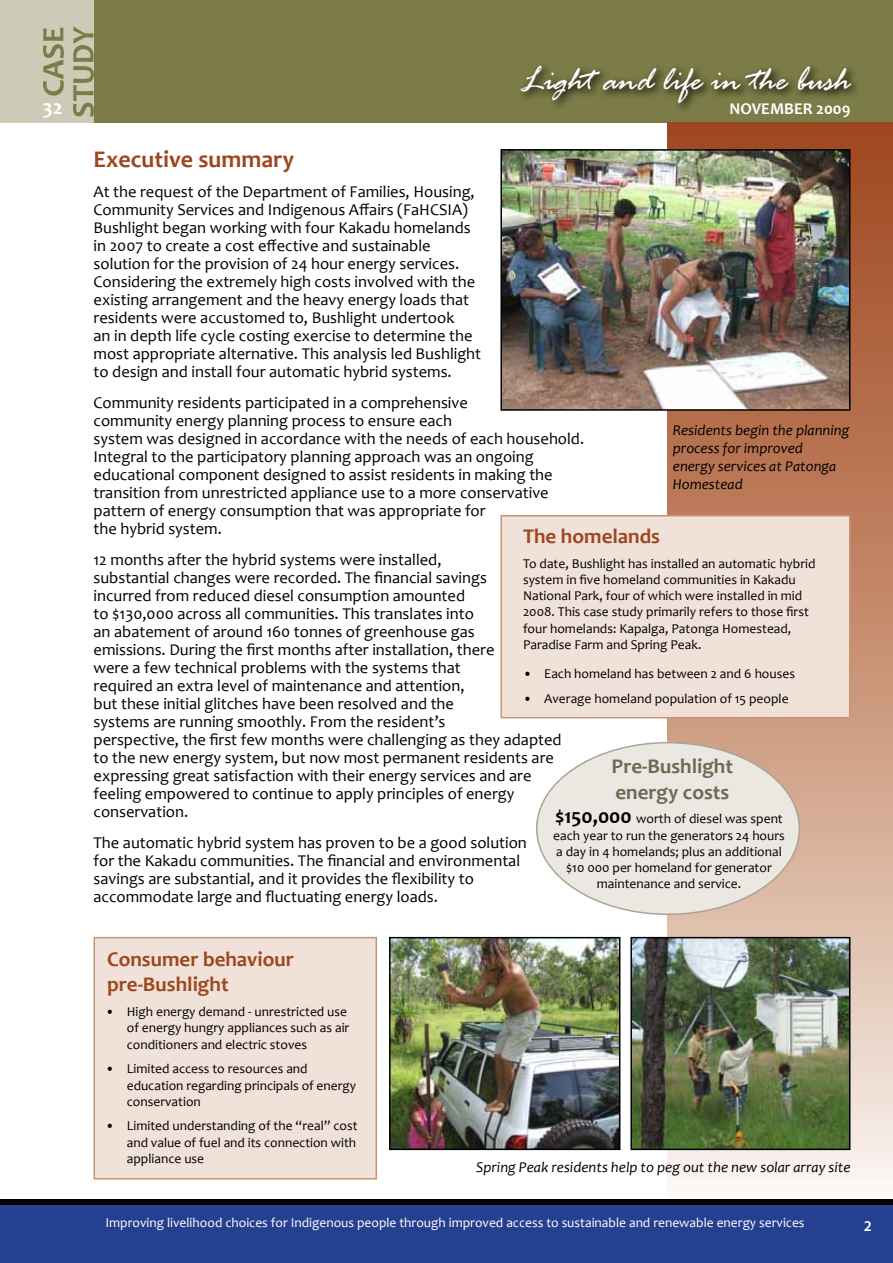
<style>
.page{position:relative;width:893px;height:1263px;background:#fff}
.page>*{position:absolute;margin:0;border:0;box-sizing:border-box;transform-origin:0 0}
.t1{font:italic 36px "Rage";color:#fff}
.t2{font:700 24px "Candara";color:#9d4720}
.t3{font:700 21px/25.2px "Candara";color:#9d4720}
.t4{font:700 21px/25.2px "Candara";color:#6c6a53}
.t5{font:700 21px "Candara";color:#fff}
.t6{font:16.5px/18px "Candara";color:#000}
.t7{font:700 16.5px "Candara";color:#fff}
.t8{font:italic 15px/18px "Candara";color:#000}
.t9{font:600 15px "Myriad Pro";color:#fff}
.t10{font:13.5px/16.2px "Candara";color:#000}
.t11{font:13.5px "Candara";color:#fff}
.s1{font-weight:700;font-size:21px}
</style>
<div class="page">
<div style="left:81px;top:0;width:812px;height:123px;background:#7c7c48"></div>
<div style="left:0;top:0;width:94px;height:123px;background:#cdcab7"></div>
<div style="left:0;top:1202px;width:893px;height:61px;background:#25408f"></div>
<div style="left:0;top:1198px;width:893px;height:6px;background:#000"></div>
<svg style="left:521px;top:66px;width:336px;height:43px"></svg>
<svg style="left:73px;top:27px;width:21px;height:90px"></svg>
<svg style="left:43px;top:28px;width:21px;height:68px"></svg>
<svg style="left:667px;top:123px;width:226px;height:1063px;background:#c9977d"></svg>
<div style="left:94px;top:937px;width:283px;height:242px;background:#f0e2d8;border:2px solid #c99376"></div>
<div style="left:500px;top:515px;width:350px;height:203px;background:#f0e2d8;border:2px solid #c99376"></div>
<img style="left:633px;top:940px;width:214px;height:207px">
<div style="left:630px;top:937px;width:220px;height:213px;border:2px solid #000"></div>
<img style="left:503px;top:152px;width:344px;height:256px">
<div style="left:500px;top:149px;width:350px;height:262px;border:2px solid #000"></div>
<img style="left:392px;top:940px;width:225px;height:207px">
<div style="left:389px;top:937px;width:231px;height:213px;border:2px solid #000"></div>
<div style="left:537px;top:743px;width:262px;height:171px;background:#eae8e1;border-radius:50%"></div>
<h1 class="t1" style="left:521px;top:61px;width:331px">Light and life in the bush</h1>
<p class="t5" style="left:43px;top:94px;width:21px">32</p>
<p class="t7" style="left:729px;top:99px;width:123px">NOVEMBER 2009</p>
<h2 class="t2" style="left:94px;top:144px;width:202px">Executive summary</h2>
<p class="t6" style="left:94px;top:183px;width:389px">At the request of the Department of Families, Housing, Community Services and Indigenous Affairs (FaHCSIA)<br>Bushlight began working with four Kakadu homelands in 2007 to create a cost effective and sustainable solution for the provision of 24 hour energy services.<br>Considering the extremely high costs involved with the existing arrangement and the heavy energy loads that residents were accustomed to, Bushlight undertook<br>an in depth life cycle costing exercise to determine the most appropriate alternative. This analysis led Bushlight to design and install four automatic hybrid systems.</p>
<p class="t6" style="left:94px;top:394px;width:492px">Community residents participated in a comprehensive<br>community energy planning process to ensure each<br>system was designed in accordance with the needs of each household.<br>Integral to the participatory planning approach was an ongoing educational component designed to assist residents in making the transition from unrestricted appliance use to a more conservative pattern of energy consumption that was appropriate for<br>the hybrid system.</p>
<p class="t6" style="left:94px;top:550px;width:470px">12 months after the hybrid systems were installed,<br>substantial changes were recorded. The financial savings<br>incurred from reduced diesel consumption amounted<br>to $130,000 across all communities. This translates into<br>an abatement of around 160 tonnes of greenhouse gas<br>emissions. During the first months after installation, there<br>were a few technical problems with the systems that<br>required an extra level of maintenance and attention,<br>but these initial glitches have been resolved and the<br>systems are running smoothly. From the resident’s<br>perspective, the first few months were challenging as they adapted to the new energy system, but now most permanent residents are expressing great satisfaction with their energy services and are feeling empowered to continue to apply principles of energy conservation.</p>
<p class="t6" style="left:94px;top:833px;width:435px">The automatic hybrid system has proven to be a good solution for the Kakadu communities. The financial and environmental savings are substantial, and it provides the flexibility to accommodate large and fluctuating energy loads.</p>
<p class="t8" style="left:673px;top:421px;width:178px">Residents begin the planning process for improved<br>energy services at Patonga<br>Homestead</p>
<p class="t3" style="left:523px;top:524px;width:139px">The homelands</p>
<p class="t10" style="left:523px;top:555px;width:294px">To date, Bushlight has installed an automatic hybrid system in five homeland communities in Kakadu National Park, four of which were installed in mid 2008. This case study primarily refers to those first four homelands: Kapalga, Patonga Homestead, Paradise Farm and Spring Peak.</p>
<p class="t10" style="left:523px;top:665px;width:273px">• Each homeland has between 2 and 6 houses</p>
<p class="t10" style="left:523px;top:690px;width:267px">• Average homeland population of 15 people</p>
<p class="t4" style="left:612px;top:754px;width:123px">Pre-Bushlight energy costs</p>
<p class="t10" style="left:553px;top:811px;width:233px;text-align:center"><span class="s1">$150,000</span> worth of diesel was spent each year to run the generators 24 hours a day in 4 homelands; plus an additional $10 000 per homeland for generator maintenance and service.</p>
<p class="t3" style="left:107px;top:946px;width:188px">Consumer behaviour pre-Bushlight</p>
<p class="t10" style="left:127px;top:1004px;width:224px;text-indent:-21px">• High energy demand - unrestricted use of energy hungry appliances such as air conditioners and electric stoves</p>
<p class="t10" style="left:127px;top:1061px;width:231px;text-indent:-21px">• Limited access to resources and education regarding principals of energy conservation</p>
<p class="t10" style="left:127px;top:1118px;width:232px;text-align:justify;text-indent:-21px">• Limited understanding of the “real” cost and value of fuel and its connection with appliance use</p>
<p class="t8" style="left:476px;top:1158px;width:376px">Spring Peak residents help to peg out the new solar array site</p>
<p class="t11" style="left:106px;top:1215px;width:701px">Improving livelihood choices for Indigenous people through improved access to sustainable and renewable energy services</p>
<p class="t9" style="left:864px;top:1216px;width:10px">2</p>
</div>
